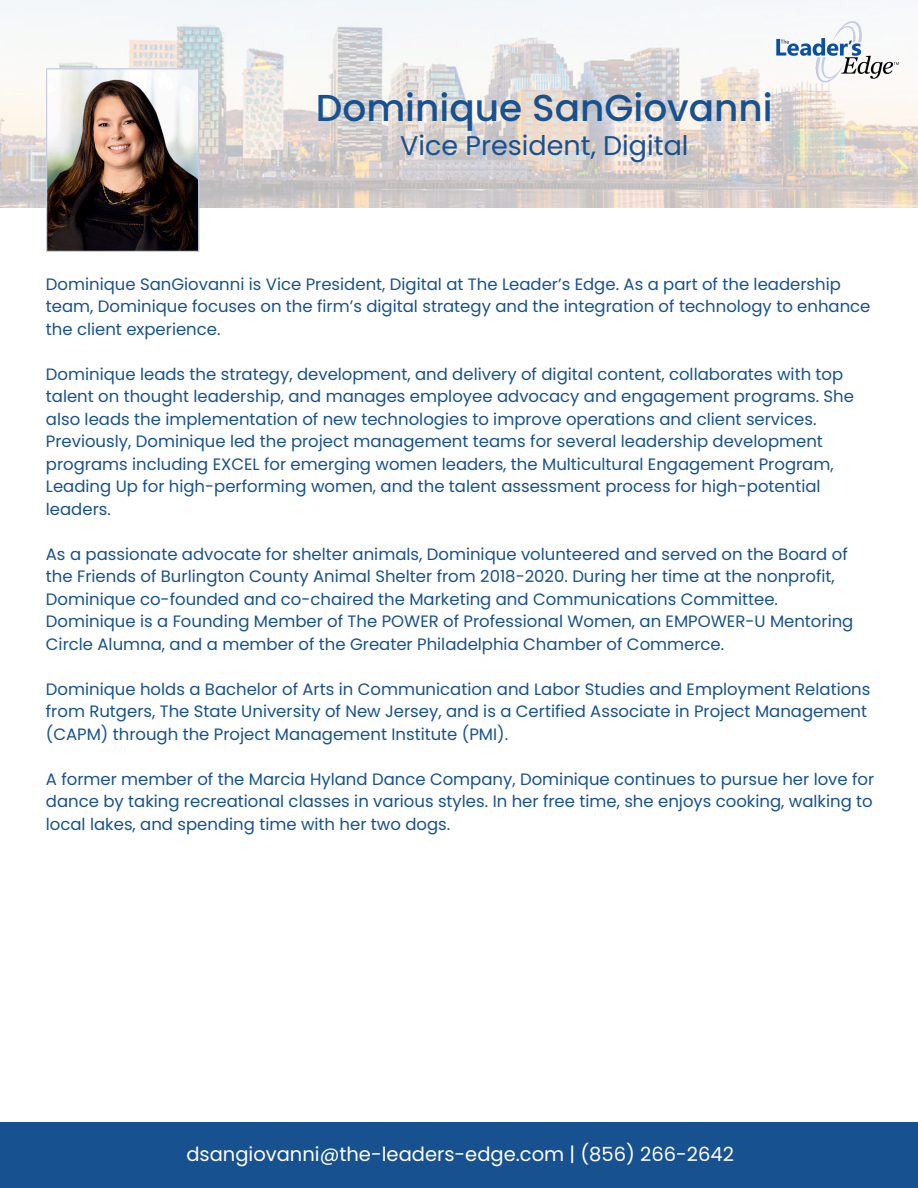
<style>
.page{position:relative;width:918px;height:1188px;background:#fff}
.page>*{position:absolute;margin:0;border:0;box-sizing:border-box;transform-origin:0 0}
.t1{font:500 37.5px "Poppins";color:#175190}
.t2{font:27px "Poppins";color:#175190}
.t3{font:19.5px "Poppins";color:#fff}
.t4{font:16.5px/22.5px "Poppins";color:#175190}
</style>
<div class="page">
<img style="left:0;top:0;width:918px;height:208px">
<svg style="left:46px;top:68px;width:153px;height:184px"></svg>
<img style="left:774px;top:17px;width:128px;height:75px">
<div style="left:0;top:1123px;width:918px;height:65px;background:#175190"></div>
<p class="t1" style="left:316px;top:82px;width:459px">Dominique SanGiovanni</p>
<h2 class="t2" style="left:400px;top:127px;width:290px">Vice President, Digital</h2>
<p class="t4" style="left:46px;top:273px;width:826px">Dominique SanGiovanni is Vice President, Digital at The Leader’s Edge. As a part of the leadership team, Dominique focuses on the firm’s digital strategy and the integration of technology to enhance the client experience.</p>
<p class="t4" style="left:46px;top:363px;width:810px">Dominique leads the strategy, development, and delivery of digital content, collaborates with top talent on thought leadership, and manages employee advocacy and engagement programs. She also leads the implementation of new technologies to improve operations and client services.</p>
<p class="t4" style="left:46px;top:430px;width:789px">Previously, Dominique led the project management teams for several leadership development programs including EXCEL for emerging women leaders, the Multicultural Engagement Program, Leading Up for high-performing women, and the talent assessment process for high-potential leaders.</p>
<p class="t4" style="left:46px;top:543px;width:803px">As a passionate advocate for shelter animals, Dominique volunteered and served on the Board of the Friends of Burlington County Animal Shelter from 2018-2020. During her time at the nonprofit,<br>Dominique co-founded and co-chaired the Marketing and Communications Committee.</p>
<p class="t4" style="left:46px;top:610px;width:809px">Dominique is a Founding Member of The POWER of Professional Women, an EMPOWER-U Mentoring<br>Circle Alumna, and a member of the Greater Philadelphia Chamber of Commerce.</p>
<p class="t4" style="left:46px;top:678px;width:826px">Dominique holds a Bachelor of Arts in Communication and Labor Studies and Employment Relations from Rutgers, The State University of New Jersey, and is a Certified Associate in Project Management (CAPM) through the Project Management Institute (PMI).</p>
<p class="t4" style="left:46px;top:768px;width:830px;text-align:justify">A former member of the Marcia Hyland Dance Company, Dominique continues to pursue her love for dance by taking recreational classes in various styles. In her free time, she enjoys cooking, walking to local lakes, and spending time with her two dogs.</p>
<p class="t3" style="left:186px;top:1141px;width:549px">dsangiovanni@the-leaders-edge.com | (856) 266-2642</p>
</div>
